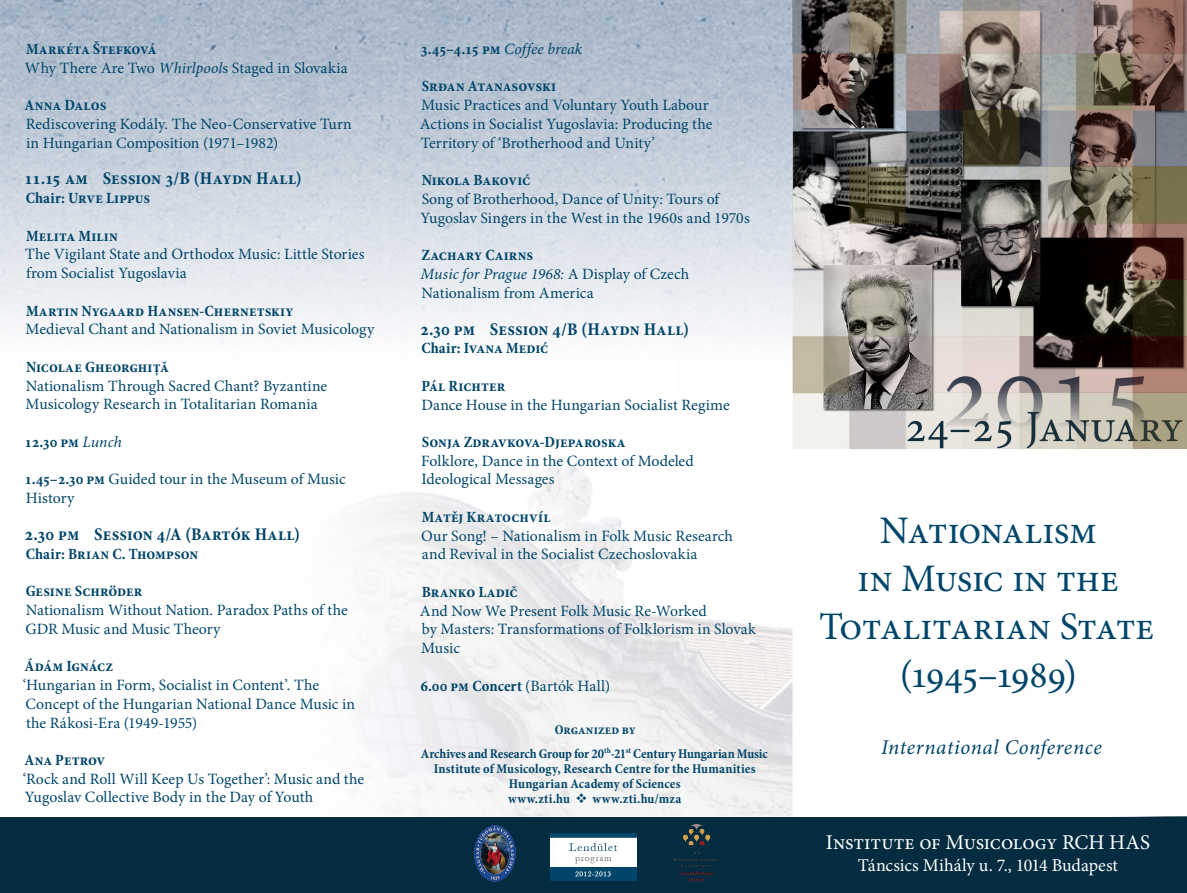
<style>
.page{position:relative;width:1187px;height:893px;background:#fff}
.page>*{position:absolute;margin:0;border:0;box-sizing:border-box;transform-origin:0 0}
.t1{font:39px/48px "Minion Pro";letter-spacing:-.015em;color:#01466a;text-align:center}
.t2{font:21px "Minion Pro";color:#fff}
.t3{font:italic 21px "Minion Pro";letter-spacing:.025em;color:#01466a}
.t4{font:700 condensed 18px "Minion Pro";color:#01466a}
.t5{font:18px "Minion Pro";letter-spacing:-.005em;color:#fff}
.t6{font:15.75px/18.8px "Minion Pro";letter-spacing:-.005em;color:#01466a}
.t7{font:700 condensed 15.75px "Minion Pro";color:#01466a}
.t8{font:700 condensed 13.5px/15px "Minion Pro";color:#01466a;text-align:center}
.s1{font-weight:700;font-stretch:condensed}
.s2{font-style:italic}
.s3{font-weight:400;font-style:italic;font-stretch:normal}
.s4{font-weight:400;font-stretch:normal}
</style>
<div class="page">
<img style="left:0;top:0;width:1186px;height:893px">
<img style="left:474px;top:826px;width:41px;height:56px">
<img style="left:550px;top:833px;width:86px;height:48px">
<img style="left:657px;top:813px;width:78px;height:79px">
<p class="t6" style="left:25px;top:40px;width:324px"><span class="s1">Markéta Štefková<br></span>Why There Are Two <span class="s2">Whirlpool</span>s Staged in Slovakia</p>
<p class="t7" style="left:24px;top:94px;width:83px">Anna Dalos</p>
<p class="t6" style="left:26px;top:115px;width:327px">Rediscovering Kodály. The Neo-Conservative Turn in Hungarian Composition (1971–1982)</p>
<p class="t4" style="left:24px;top:166px;width:279px">11.15 am Session 3/B (Haydn Hall)</p>
<p class="t7" style="left:26px;top:187px;width:126px">Chair: Urve Lippus</p>
<p class="t7" style="left:26px;top:225px;width:93px">Melita Milin</p>
<p class="t6" style="left:25px;top:245px;width:341px">The Vigilant State and Orthodox Music: Little Stories from Socialist Yugoslavia</p>
<p class="t7" style="left:26px;top:300px;width:269px">Martin Nygaard Hansen-Chernetskiy</p>
<p class="t6" style="left:26px;top:320px;width:350px">Medieval Chant and Nationalism in Soviet Musicology</p>
<p class="t7" style="left:26px;top:356px;width:145px">Nicolae Gheorghiţă</p>
<p class="t6" style="left:26px;top:376px;width:303px">Nationalism Through Sacred Chant? Byzantine<br>Musicology Research in Totalitarian Romania</p>
<p class="t7" style="left:24px;top:431px;width:99px">12.30 pm <span class="s3">Lunch</span></p>
<p class="t6" style="left:24px;top:470px;width:323px"><span class="s1">1.45–2.30 pm</span> Guided tour in the Museum of Music<br>History</p>
<p class="t4" style="left:25px;top:522px;width:277px">2.30 pm Session 4/A (Bartók Hall)</p>
<p class="t7" style="left:26px;top:543px;width:174px">Chair: Brian C. Thompson</p>
<p class="t7" style="left:26px;top:580px;width:118px">Gesine Schröder</p>
<p class="t6" style="left:26px;top:601px;width:324px">Nationalism Without Nation. Paradox Paths of the<br>GDR Music and Music Theory</p>
<p class="t7" style="left:24px;top:655px;width:90px">Ádám Ignácz</p>
<p class="t6" style="left:23px;top:676px;width:334px">‘Hungarian in Form, Socialist in Content’. The<br>Concept of the Hungarian National Dance Music in the Rákosi-Era (1949-1955)</p>
<p class="t7" style="left:24px;top:749px;width:82px">Ana Petrov</p>
<p class="t6" style="left:23px;top:769px;width:343px">‘Rock and Roll Will Keep Us Together’: Music and the<br>Yugoslav Collective Body in the Day of Youth</p>
<p class="t7" style="left:420px;top:38px;width:163px">3.45–4.15 pm <span class="s3">Coffee break</span></p>
<p class="t7" style="left:422px;top:76px;width:136px">Srđan Atanasovski</p>
<p class="t6" style="left:420px;top:96px;width:294px">Music Practices and Voluntary Youth Labour<br>Actions in Socialist Yugoslavia: Producing the<br>Territory of ‘Brotherhood and Unity’</p>
<p class="t7" style="left:421px;top:169px;width:110px">Nikola Baković</p>
<p class="t6" style="left:420px;top:190px;width:331px">Song of Brotherhood, Dance of Unity: Tours of<br>Yugoslav Singers in the West in the 1960s and 1970s</p>
<p class="t6" style="left:420px;top:246px;width:270px"><span class="s1">Zachary Cairns<br></span><span class="s2">Music for Prague 1968:</span> A Display of Czech<br>Nationalism from America</p>
<p class="t4" style="left:420px;top:316px;width:270px">2.30 pm Session 4/B (Haydn Hall)</p>
<p class="t7" style="left:421px;top:337px;width:128px">Chair: Ivana Medić</p>
<p class="t7" style="left:421px;top:375px;width:85px">Pál Richter</p>
<p class="t6" style="left:421px;top:395px;width:310px">Dance House in the Hungarian Socialist Regime</p>
<p class="t7" style="left:422px;top:431px;width:205px">Sonja Zdravkova-Djeparoska</p>
<p class="t6" style="left:421px;top:451px;width:274px">Folklore, Dance in the Context of Modeled<br>Ideological Messages</p>
<p class="t7" style="left:421px;top:506px;width:130px">Matěj Kratochvíl</p>
<p class="t6" style="left:421px;top:526px;width:313px">Our Song! – Nationalism in Folk Music Research and Revival in the Socialist Czechoslovakia</p>
<p class="t7" style="left:421px;top:581px;width:97px">Branko Ladič</p>
<p class="t6" style="left:420px;top:601px;width:338px">And Now We Present Folk Music Re-Worked<br>by Masters: Transformations of Folklorism in Slovak<br>Music</p>
<p class="t7" style="left:420px;top:675px;width:191px">6.00 pm Concert <span class="s4">(Bartók Hall)</span></p>
<p class="t8" style="left:421px;top:717px;width:348px;line-height:24px">Organized by<br>Archives and Research Group for 20<sup>th</sup>-21<sup>st</sup> Century Hungarian Music</p>
<p class="t8" style="left:434px;top:761px;width:323px">Institute of Musicology, Research Centre for the Humanities<br>Hungarian Academy of Sciences<br>www.zti.hu ❖ www.zti.hu/mza</p>
<h1 class="t1" style="left:819px;top:506px;width:337px">Nationalism<br>in Music in the<br>Totalitarian State (1945–1989)</h1>
<h2 class="t3" style="left:881px;top:733px;width:222px">International Conference</h2>
<h2 class="t2" style="left:825px;top:829px;width:326px">Institute of Musicology RCH HAS</h2>
<p class="t5" style="left:857px;top:853px;width:262px">Táncsics Mihály u. 7., 1014 Budapest</p>
</div>
